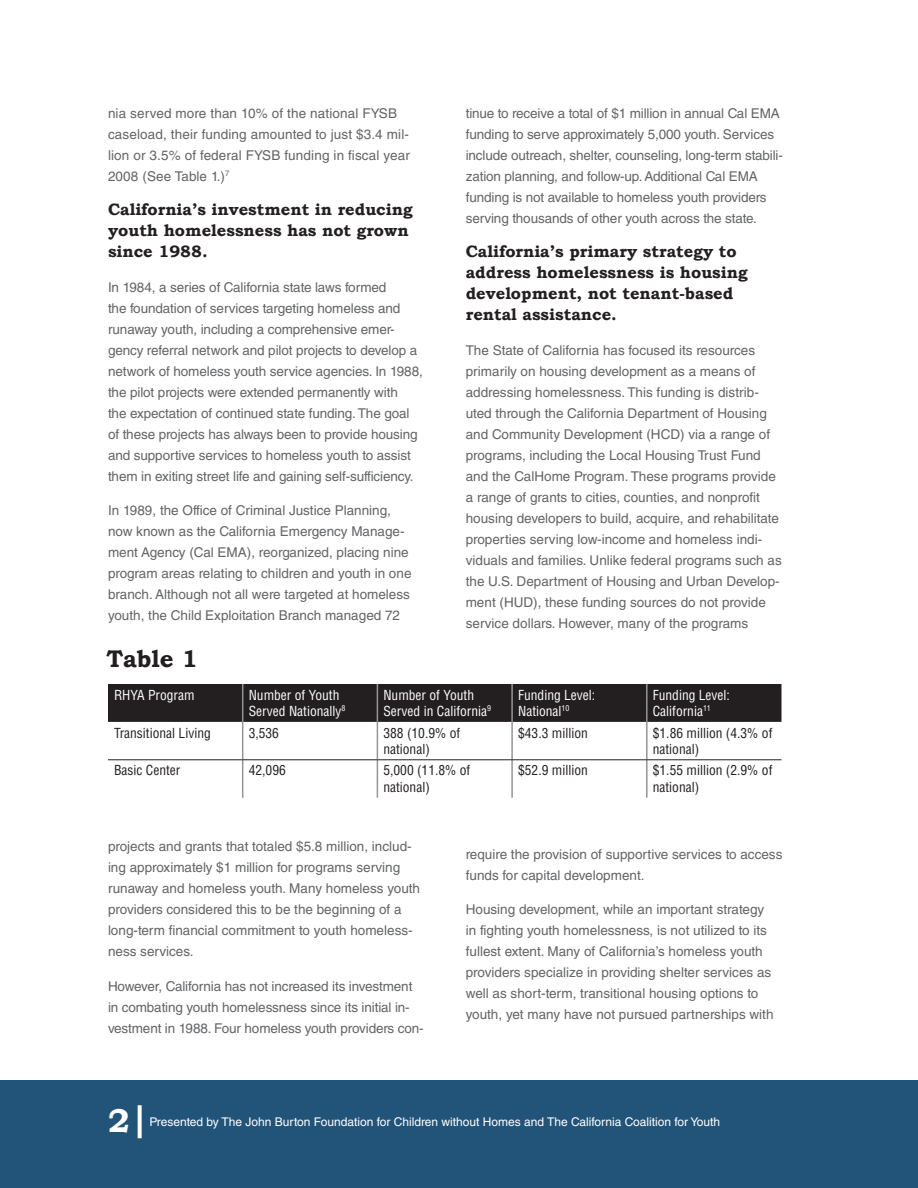
<style>
.page{position:relative;width:918px;height:1188px;background:#fff}
.page>*{position:absolute;margin:0;border:0;box-sizing:border-box;transform-origin:0 0}
.t1{font:700 33px "Bookman Old Style";color:#fff}
.t2{font:700 24px "Bookman Old Style";color:#231f20}
.t3{font:700 16.5px/21px "Bookman Old Style";color:#231f20}
.t4{font:13.5px/21px "Helvetica LT Std";color:#636466}
.t5{font:condensed 13.5px/16.2px "Helvetica LT Std";color:#231f20}
.t6{font:condensed 13.5px/16.2px "Helvetica LT Std";color:#fff}
.t7{font:12px "Helvetica LT Std";color:#fff}
.s1{font-family:"American Typewriter"}
</style>
<div class="page">
<div style="left:0;top:1080px;width:918px;height:108px;background:#225479"></div>
<div style="left:108px;top:684px;width:674px;height:38px;background:#231f20"></div>
<hr style="left:242px;top:684px;width:1px;height:38px;background:#939598">
<hr style="left:377px;top:684px;width:1px;height:38px;background:#939598">
<hr style="left:511px;top:684px;width:2px;height:38px;background:#939598">
<hr style="left:646px;top:684px;width:2px;height:38px;background:#939598">
<hr style="left:242px;top:722px;width:1px;height:38px;background:#939598">
<hr style="left:377px;top:722px;width:1px;height:38px;background:#939598">
<hr style="left:511px;top:722px;width:2px;height:38px;background:#939598">
<hr style="left:646px;top:722px;width:2px;height:38px;background:#939598">
<hr style="left:242px;top:760px;width:1px;height:38px;background:#939598">
<hr style="left:377px;top:760px;width:1px;height:38px;background:#939598">
<hr style="left:511px;top:760px;width:2px;height:38px;background:#939598">
<hr style="left:646px;top:760px;width:2px;height:38px;background:#939598">
<hr style="left:108px;top:760px;width:135px;height:1px;background:#231f20">
<hr style="left:243px;top:760px;width:134px;height:1px;background:#231f20">
<hr style="left:377px;top:760px;width:135px;height:1px;background:#231f20">
<hr style="left:512px;top:760px;width:135px;height:1px;background:#231f20">
<hr style="left:647px;top:760px;width:135px;height:1px;background:#231f20">
<p class="t4" style="left:108px;top:102px;width:303px">nia served more than 10% of the national FYSB caseload, their funding amounted to just $3.4 mil&shy;lion or 3.5% of federal FYSB funding in fiscal year 2008 (See Table 1.)<sup>7</sup></p>
<p class="t3" style="left:108px;top:199px;width:306px">California’s investment in reducing youth homelessness has not grown since 1988.</p>
<p class="t4" style="left:108px;top:276px;width:316px">In 1984, a series of California state laws formed<br>the foundation of services targeting homeless and runaway youth, including a comprehensive emer&shy;gency referral network and pilot projects to develop a network of homeless youth service agencies. In 1988, the pilot projects were extended permanently with<br>the expectation of continued state funding. The goal of these projects has always been to provide housing and supportive services to homeless youth to assist them in exiting street life and gaining self-sufficiency.</p>
<p class="t4" style="left:108px;top:500px;width:305px">In 1989, the Office of Criminal Justice Planning, now known as the California Emergency Manage&shy;ment Agency (Cal EMA), reorganized, placing nine program areas relating to children and youth in one branch. Although not all were targeted at homeless youth, the Child Exploitation Branch managed 72</p>
<h2 class="t2" style="left:106px;top:641px;width:93px">Table 1</h2>
<p class="t4" style="left:466px;top:103px;width:319px">tinue to receive a total of $1 million in annual Cal EMA funding to serve approximately 5,000 youth. Services include outreach, shelter, counseling, long-term stabili&shy;zation planning, and follow-up. Additional Cal EMA funding is not available to homeless youth providers serving thousands of other youth across the state.</p>
<p class="t3" style="left:466px;top:241px;width:283px">California’s primary strategy to address homelessness is housing development, not tenant-based rental assistance.</p>
<p class="t4" style="left:466px;top:339px;width:318px">The State of California has focused its resources primarily on housing development as a means of addressing homelessness. This funding is distrib&shy;uted through the California Department of Housing and Community Development (HCD) via a range of programs, including the Local Housing Trust Fund and the CalHome Program. These programs provide a range of grants to cities, counties, and nonprofit housing developers to build, acquire, and rehabilitate properties serving low-income and homeless indi&shy;viduals and families. Unlike federal programs such as the U.S. Department of Housing and Urban Develop&shy;ment (HUD), these funding sources do not provide service dollars. However, many of the programs</p>
<p class="t6" style="left:114px;top:687px;width:82px">RHYA Program</p>
<p class="t6" style="left:249px;top:687px;width:98px">Number of Youth<br>Served Nationally<sup>8</sup></p>
<p class="t6" style="left:383px;top:687px;width:109px">Number of Youth<br>Served in California<sup>9</sup></p>
<p class="t6" style="left:518px;top:687px;width:79px">Funding Level:<br>National<sup>10</sup></p>
<p class="t6" style="left:653px;top:687px;width:79px">Funding Level:<br>California<sup>11</sup></p>
<p class="t5" style="left:114px;top:724px;width:98px">Transitional Living</p>
<p class="t5" style="left:249px;top:724px;width:32px">3,536</p>
<p class="t5" style="left:383px;top:724px;width:78px">388 (10.9% of national)</p>
<p class="t5" style="left:518px;top:724px;width:71px">$43.3 million</p>
<p class="t5" style="left:653px;top:724px;width:121px">$1.86 million (4.3% of national)</p>
<p class="t5" style="left:114px;top:762px;width:68px">Basic Center</p>
<p class="t5" style="left:249px;top:762px;width:39px">42,096</p>
<p class="t5" style="left:383px;top:762px;width:88px">5,000 (11.8% of national)</p>
<p class="t5" style="left:518px;top:762px;width:71px">$52.9 million</p>
<p class="t5" style="left:653px;top:762px;width:121px">$1.55 million (2.9% of national)</p>
<p class="t4" style="left:108px;top:836px;width:314px">projects and grants that totaled $5.8 million, includ&shy;ing approximately $1 million for programs serving runaway and homeless youth. Many homeless youth providers considered this to be the beginning of a long-term financial commitment to youth homeless&shy;ness services.</p>
<p class="t4" style="left:108px;top:976px;width:317px">However, California has not increased its investment in combating youth homelessness since its initial in&shy;vestment in 1988. Four homeless youth providers con-</p>
<p class="t4" style="left:466px;top:844px;width:318px">require the provision of supportive services to access funds for capital development.</p>
<p class="t4" style="left:466px;top:899px;width:309px">Housing development, while an important strategy in fighting youth homelessness, is not utilized to its fullest extent. Many of California’s homeless youth providers specialize in providing shelter services as well as short-term, transitional housing options to youth, yet many have not pursued partnerships with</p>
<h1 class="t1" style="left:108px;top:1097px;width:43px">2<span class="s1">|</span></h1>
<p class="t7" style="left:150px;top:1115px;width:572px">Presented by The John Burton Foundation for Children without Homes and The California Coalition for Youth</p>
</div>
